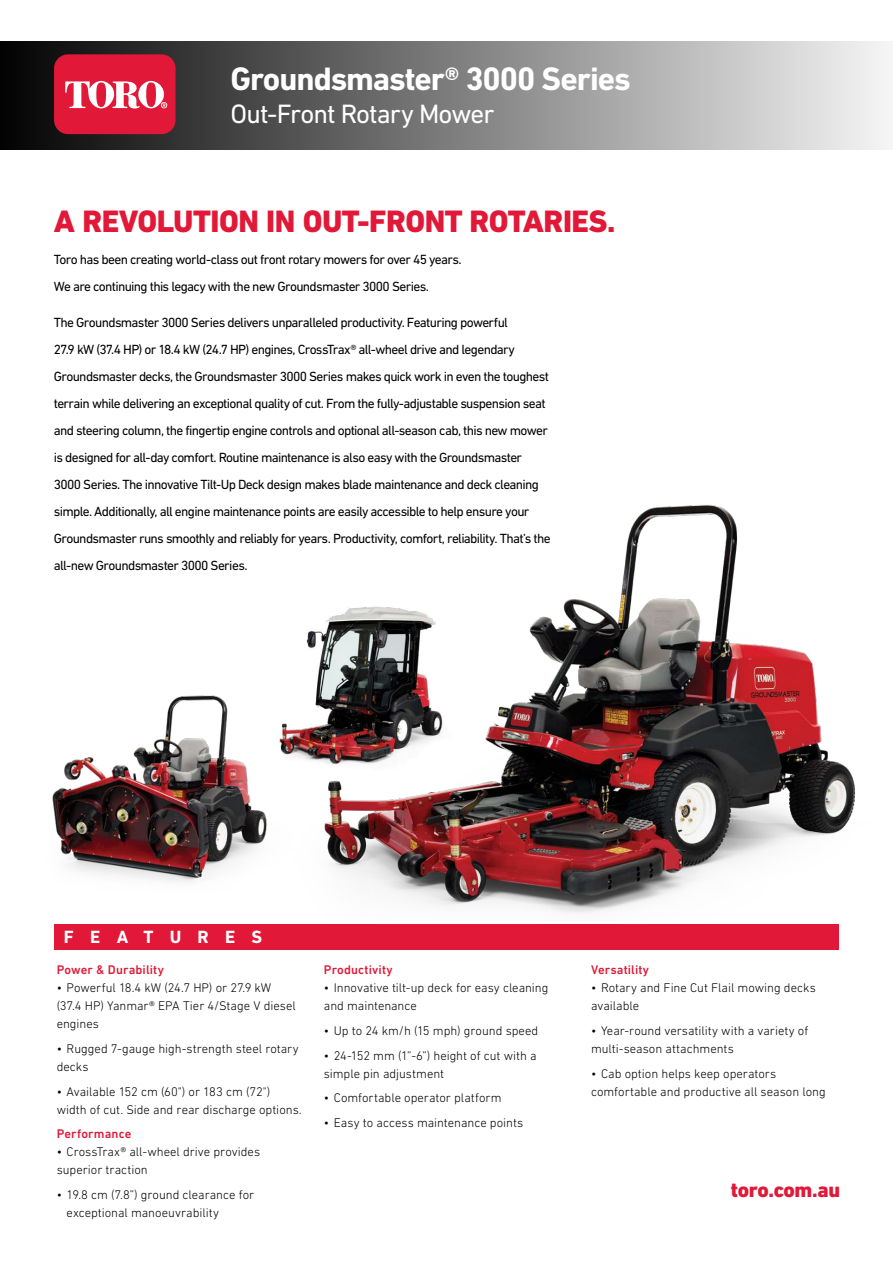
<style>
.page{position:relative;width:893px;height:1263px;background:#fff}
.page>*{position:absolute;margin:0;border:0;box-sizing:border-box;transform-origin:0 0}
.t1{font:700 33px "DIN Next LT Pro";letter-spacing:-.03em;color:#fff}
.t2{font:800 31.5px "DIN Next LT Pro";letter-spacing:-.015em;color:#e11837}
.t3{font:27px "DIN Next LT Pro";letter-spacing:-.035em;color:#fff}
.t4{font:800 21.15px "DIN Next LT Pro";letter-spacing:-.015em;color:#e11837}
.t5{font:700 18px "DIN Next LT Pro";letter-spacing:.905em;color:#fff}
.t6{font:13.5px/27px "DIN Next LT Pro";letter-spacing:-.05em;color:#000}
.t7{font:300 12.75px/18px "DIN Next LT Pro";color:#000}
.t8{font:500 12.75px "DIN Next LT Pro";letter-spacing:.01em;color:#e11837}
</style>
<div class="page">
<div style="left:0;top:42px;width:893px;height:108px;background:linear-gradient(to right,#030202,#f5f5f5)"></div>
<div style="left:54px;top:54px;width:122px;height:80px;background:#e11837;border-radius:14px"></div>
<svg style="left:65px;top:81px;width:102px;height:28px"></svg>
<div style="left:54px;top:924px;width:785px;height:26px;background:#e11837"></div>
<img style="left:52px;top:695px;width:215px;height:187px">
<img style="left:229px;top:695px;width:54px;height:100px">
<img style="left:283px;top:505px;width:573px;height:408px">
<h1 class="t1" style="left:230px;top:60px;width:402px">Groundsmaster® 3000 Series</h1>
<h3 class="t3" style="left:230px;top:103px;width:266px">Out-Front Rotary Mower</h3>
<h2 class="t2" style="left:54px;top:203px;width:563px">A REVOLUTION IN OUT-FRONT ROTARIES.</h2>
<p class="t6" style="left:54px;top:247px;width:409px">Toro has been creating world-class out front rotary mowers for over 45 years.<br>We are continuing this legacy with the new Groundsmaster 3000 Series.</p>
<p class="t6" style="left:54px;top:309px;width:498px">The Groundsmaster 3000 Series delivers unparalleled productivity. Featuring powerful<br>27.9 kW (37.4 HP) or 18.4 kW (24.7 HP) engines, CrossTrax® all-wheel drive and legendary Groundsmaster decks, the Groundsmaster 3000 Series makes quick work in even the toughest terrain while delivering an exceptional quality of cut. From the fully-adjustable suspension seat and steering column, the fingertip engine controls and optional all-season cab, this new mower is designed for all-day comfort. Routine maintenance is also easy with the Groundsmaster 3000 Series. The innovative Tilt-Up Deck design makes blade maintenance and deck cleaning simple. Additionally, all engine maintenance points are easily accessible to help ensure your Groundsmaster runs smoothly and reliably for years. Productivity, comfort, reliability. That’s the all-new Groundsmaster 3000 Series.</p>
<h3 class="t5" style="left:64px;top:926px;width:200px">FEATURES</h3>
<p class="t8" style="left:57px;top:965px;width:109px">Power &amp; Durability</p>
<p class="t7" style="left:57px;top:979px;width:241px">• Powerful 18.4 kW (24.7 HP) or 27.9 kW (37.4 HP) Yanmar® EPA Tier 4/Stage V diesel engines</p>
<p class="t7" style="left:57px;top:1040px;width:244px">• Rugged 7-gauge high-strength steel rotary decks</p>
<p class="t7" style="left:57px;top:1083px;width:247px">• Available 152 cm (60") or 183 cm (72") width of cut. Side and rear discharge options.</p>
<p class="t8" style="left:57px;top:1129px;width:76px">Performance</p>
<p class="t7" style="left:57px;top:1144px;width:205px">• CrossTrax® all-wheel drive provides superior traction</p>
<p class="t7" style="left:67px;top:1186px;width:189px;text-indent:-10px">• 19.8 cm (7.8”) ground clearance for exceptional manoeuvrability</p>
<p class="t8" style="left:324px;top:965px;width:70px">Productivity</p>
<p class="t7" style="left:324px;top:979px;width:226px">• Innovative tilt-up deck for easy cleaning and maintenance</p>
<p class="t7" style="left:324px;top:1022px;width:216px">• Up to 24 km/h (15 mph) ground speed</p>
<p class="t7" style="left:324px;top:1047px;width:214px">• 24-152 mm (1”-6”) height of cut with a simple pin adjustment</p>
<p class="t7" style="left:324px;top:1090px;width:179px">• Comfortable operator platform</p>
<p class="t7" style="left:324px;top:1114px;width:201px">• Easy to access maintenance points</p>
<p class="t8" style="left:591px;top:965px;width:60px">Versatility</p>
<p class="t7" style="left:591px;top:979px;width:226px">• Rotary and Fine Cut Flail mowing decks available</p>
<p class="t7" style="left:591px;top:1022px;width:219px">• Year-round versatility with a variety of multi-season attachments</p>
<p class="t7" style="left:591px;top:1065px;width:236px">• Cab option helps keep operators comfortable and productive all season long</p>
<h3 class="t4" style="left:731px;top:1177px;width:111px">toro.com.au</h3>
</div>
